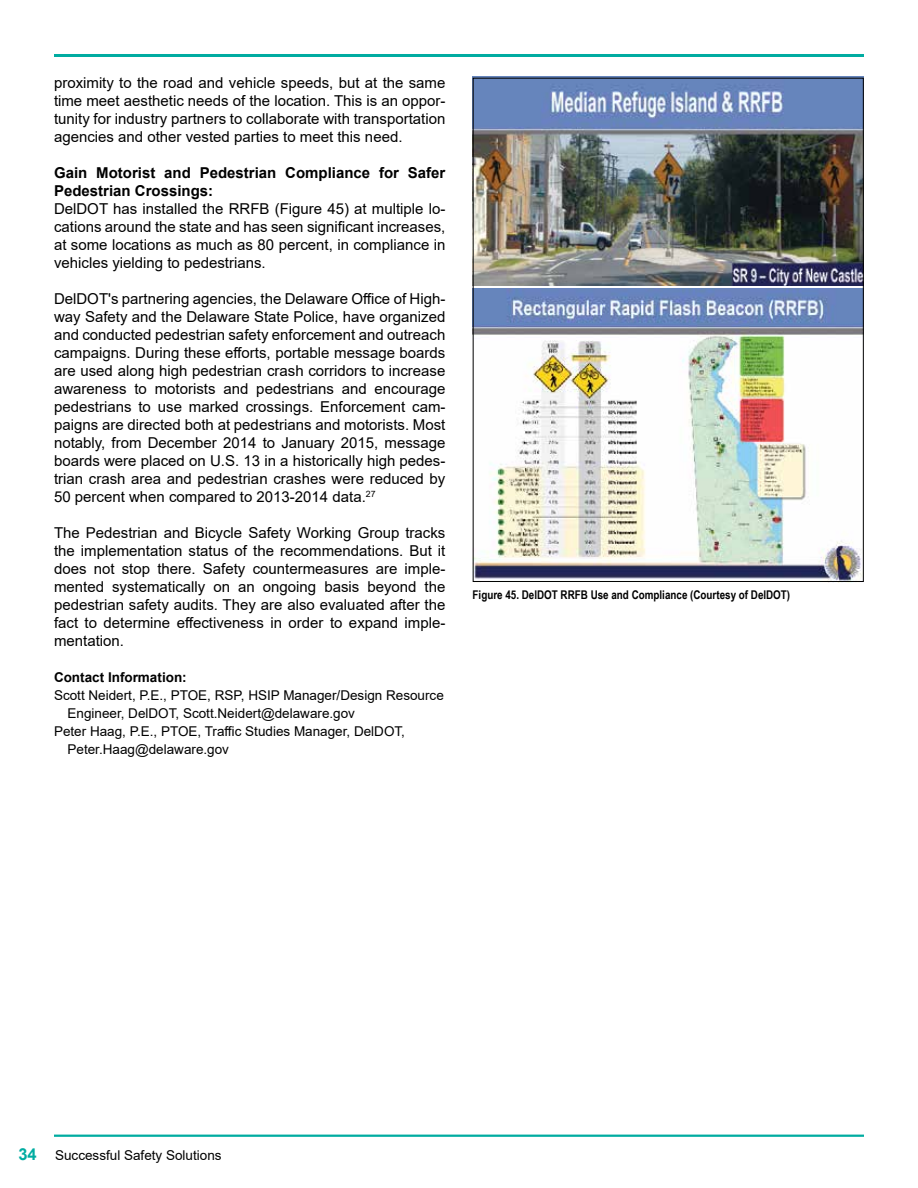
<style>
.page{position:relative;width:918px;height:1188px;background:#fff}
.page>*{position:absolute;margin:0;border:0;box-sizing:border-box;transform-origin:0 0}
.t1{font:15px/18px "Arial";color:#000;text-align:justify}
.t2{font:700 15px/18px "Arial";color:#000}
.t3{font:13.5px "Arial";color:#000}
.t4{font:700 13.5px "Arial";color:#000}
.t5{font:700 12px "Arial Narrow";color:#000}
.s1{font-weight:700;font-size:16.5px;color:#00aca1}
</style>
<div class="page">
<hr style="left:54px;top:1135px;width:810px;height:2px;background:#00aca1">
<hr style="left:54px;top:54px;width:810px;height:3px;background:#00aca1">
<img style="left:475px;top:289px;width:387px;height:291px">
<img style="left:472px;top:77px;width:391px;height:208px">
<p class="t1" style="left:54px;top:73px;width:393px">proximity to the road and vehicle speeds, but at the same time meet aesthetic needs of the location. This is an oppor&shy;tunity for industry partners to collaborate with transportation agencies and other vested parties to meet this need.</p>
<p class="t2" style="left:54px;top:164px;width:393px">Gain Motorist and Pedestrian Compliance for Safer<br>Pedestrian Crossings:</p>
<p class="t1" style="left:54px;top:199px;width:393px">DelDOT has installed the RRFB (Figure 45) at multiple lo&shy;cations around the state and has seen significant increases, at some locations as much as 80 percent, in compliance in vehicles yielding to pedestrians.</p>
<p class="t1" style="left:54px;top:289px;width:393px">DelDOT's partnering agencies, the Delaware Office of High&shy;way Safety and the Delaware State Police, have organized and conducted pedestrian safety enforcement and outreach campaigns. During these efforts, portable message boards are used along high pedestrian crash corridors to increase awareness to motorists and pedestrians and encourage pedestrians to use marked crossings. Enforcement cam&shy;paigns are directed both at pedestrians and motorists. Most notably, from December 2014 to January 2015, message boards were placed on U.S. 13 in a historically high pedes&shy;trian crash area and pedestrian crashes were reduced by 50 percent when compared to 2013-2014 data.<sup>27</sup></p>
<p class="t1" style="left:54px;top:523px;width:393px">The Pedestrian and Bicycle Safety Working Group tracks the implementation status of the recommendations. But it does not stop there. Safety countermeasures are imple&shy;mented systematically on an ongoing basis beyond the pedestrian safety audits. They are also evaluated after the fact to determine effectiveness in order to expand imple&shy;mentation.</p>
<p class="t4" style="left:54px;top:667px;width:134px">Contact Information:</p>
<p class="t3" style="left:54px;top:686px;width:391px">Scott Neidert, P.E., PTOE, RSP, HSIP Manager/Design Resource</p>
<p class="t3" style="left:68px;top:704px;width:289px">Engineer, DelDOT, Scott.Neidert@delaware.gov</p>
<p class="t3" style="left:54px;top:722px;width:353px">Peter Haag, P.E., PTOE, Traffic Studies Manager, DelDOT,</p>
<p class="t3" style="left:68px;top:740px;width:163px">Peter.Haag@delaware.gov</p>
<p class="t5" style="left:473px;top:585px;width:319px">Figure 45. DelDOT RRFB Use and Compliance (Courtesy of DelDOT)</p>
<p class="t3" style="left:18px;top:1146px;width:205px"><span class="s1">34</span> Successful Safety Solutions</p>
</div>
